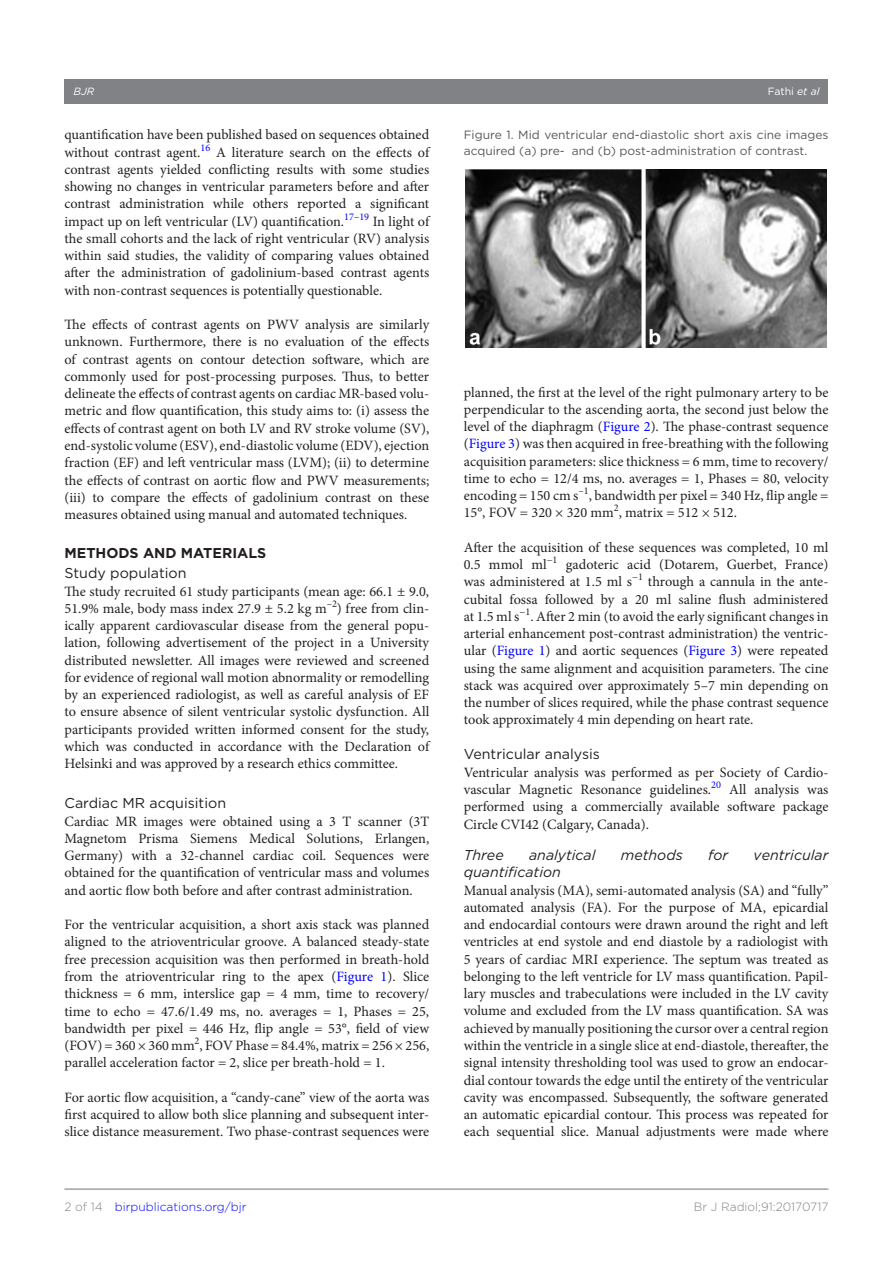
<style>
.page{position:relative;width:893px;height:1263px;background:#fff}
.page>*{position:absolute;margin:0;border:0;box-sizing:border-box;transform-origin:0 0}
.t1{font:14.25px/17.2px "Minion Pro";color:#231f20;text-align:justify}
.t2{font:14.25px "Gotham";color:#231f20}
.t3{font:italic 14.25px "Gotham";color:#231f20}
.t4{font:700 14.25px "Gotham";color:#231f20}
.t5{font:12px/16.5px "Gotham";color:#57585a}
.t6{font:300 12px "Gotham";color:#00f}
.t7{font:300 12px "Gotham";color:#808285}
.t8{font:10.5px "Gotham";color:#fff}
.t9{font:italic 10.5px "Gotham";color:#fff}
.s1{font-style:italic}
.s2{color:#00f}
.s3{color:#808285}
</style>
<div class="page">
<hr style="left:64px;top:1188px;width:764px;height:2px;background:#808285">
<div style="left:64px;top:79px;width:764px;height:24px;background:#808285"></div>
<img style="left:465px;top:169px;width:362px;height:178px">
<p class="t9" style="left:74px;top:85px;width:22px">BJR</p>
<p class="t8" style="left:768px;top:85px;width:53px">Fathi <span class="s1">et al</span></p>
<p class="t5" style="left:464px;top:126px;width:366px">Figure 1. Mid ventricular end-diastolic short axis cine images acquired (a) pre- and (b) post-administration of contrast.</p>
<p class="t1" style="left:64px;top:126px;width:366px">quantification have been published based on sequences obtained without contrast agent.<sup>16</sup> A literature search on the effects of contrast agents yielded conflicting results with some studies showing no changes in ventricular parameters before and after contrast administration while others reported a significant impact up on left ventricular (LV) quantification.<sup>17–19</sup> In light of the small cohorts and the lack of right ventricular (RV) analysis within said studies, the validity of comparing values obtained after the administration of gadolinium-based contrast agents with non-contrast sequences is potentially questionable.</p>
<p class="t1" style="left:65px;top:316px;width:366px">The effects of contrast agents on PWV analysis are similarly unknown. Furthermore, there is no evaluation of the effects of contrast agents on contour detection software, which are commonly used for post-processing purposes. Thus, to better delineate the effects of contrast agents on cardiac MR-based volu&shy;metric and flow quantification, this study aims to: (i) assess the effects of contrast agent on both LV and RV stroke volume (SV), end-systolic volume (ESV), end-diastolic volume (EDV), ejection fraction (EF) and left ventricular mass (LVM); (ii) to determine the effects of contrast on aortic flow and PWV measurements; (iii) to compare the effects of gadolinium contrast on these measures obtained using manual and automated techniques.</p>
<p class="t4" style="left:65px;top:544px;width:54px">METHODS</p>
<p class="t4" style="left:143px;top:544px;width:89px">AND MATERIA</p>
<p class="t4" style="left:248px;top:544px;width:17px">LS</p>
<p class="t2" style="left:65px;top:563px;width:124px">Study population</p>
<p class="t1" style="left:64px;top:582px;width:366px">The study recruited 61 study participants (mean age: 66.1 ± 9.0, 51.9% male, body mass index 27.9 ± 5.2 kg m<sup>–2</sup>) free from clin&shy;ically apparent cardiovascular disease from the general popu&shy;lation, following advertisement of the project in a University distributed newsletter. All images were reviewed and screened for evidence of regional wall motion abnormality or remodelling by an experienced radiologist, as well as careful analysis of EF to ensure absence of silent ventricular systolic dysfunction. All participants provided written informed consent for the study, which was conducted in accordance with the Declaration of Helsinki and was approved by a research ethics committee.</p>
<p class="t2" style="left:64px;top:793px;width:163px">Cardiac MR acquisition</p>
<p class="t1" style="left:64px;top:812px;width:366px">Cardiac MR images were obtained using a 3 T scanner (3T Magnetom Prisma Siemens Medical Solutions, Erlangen, Germany) with a 32-channel cardiac coil. Sequences were obtained for the quantification of ventricular mass and volumes and aortic flow both before and after contrast administration.</p>
<p class="t1" style="left:64px;top:916px;width:366px">For the ventricular acquisition, a short axis stack was planned aligned to the atrioventricular groove. A balanced steady-state free precession acquisition was then performed in breath-hold from the atrioventricular ring to the apex (<span class="s2">Figure 1</span>). Slice thickness = 6 mm, interslice gap = 4 mm, time to recovery/ time to echo = 47.6/1.49 ms, no. averages = 1, Phases = 25, bandwidth per pixel = 446 Hz, flip angle = 53°, field of view (FOV) = 360 × 360 mm<sup>2</sup>, FOV Phase = 84.4%, matrix = 256 × 256, parallel acceleration factor = 2, slice per breath-hold = 1.</p>
<p class="t1" style="left:64px;top:1088px;width:366px">For aortic flow acquisition, a “candy-cane” view of the aorta was first acquired to allow both slice planning and subsequent inter&shy;slice distance measurement. Two phase-contrast sequences were</p>
<p class="t1" style="left:464px;top:383px;width:366px">planned, the first at the level of the right pulmonary artery to be perpendicular to the ascending aorta, the second just below the level of the diaphragm (<span class="s2">Figure 2</span>). The phase-contrast sequence (<span class="s2">Figure 3</span>) was then acquired in free-breathing with the following acquisition parameters: slice thickness = 6 mm, time to recovery/ time to echo = 12/4 ms, no. averages = 1, Phases = 80, velocity encoding = 150 cm s<sup>–1</sup>, bandwidth per pixel = 340 Hz, flip angle = 15°, FOV = 320 × 320 mm<sup>2</sup>, matrix = 512 × 512.</p>
<p class="t1" style="left:464px;top:539px;width:366px">After the acquisition of these sequences was completed, 10 ml 0.5 mmol ml<sup>−1</sup> gadoteric acid (Dotarem, Guerbet, France) was administered at 1.5 ml s<sup>−1</sup> through a cannula in the ante&shy;cubital fossa followed by a 20 ml saline flush administered at 1.5 ml s<sup>−1</sup>. After 2 min (to avoid the early significant changes in arterial enhancement post-contrast administration) the ventric&shy;ular (<span class="s2">Figure 1</span>) and aortic sequences (<span class="s2">Figure 3</span>) were repeated using the same alignment and acquisition parameters. The cine stack was acquired over approximately 5–7 min depending on the number of slices required, while the phase contrast sequence took approximately 4 min depending on heart rate.</p>
<p class="t2" style="left:464px;top:745px;width:138px">Ventricular analysis</p>
<p class="t1" style="left:464px;top:764px;width:366px">Ventricular analysis was performed as per Society of Cardio&shy;vascular Magnetic Resonance guidelines.<sup>20</sup> All analysis was performed using a commercially available software package Circle CVI42 (Calgary, Canada).</p>
<p class="t3" style="left:464px;top:847px;width:42px">Three</p>
<p class="t3" style="left:529px;top:847px;width:68px">analytical</p>
<p class="t3" style="left:621px;top:847px;width:63px">methods</p>
<p class="t3" style="left:708px;top:847px;width:22px">for</p>
<p class="t3" style="left:754px;top:847px;width:76px">ventricular</p>
<p class="t3" style="left:464px;top:864px;width:99px">quantification</p>
<p class="t1" style="left:464px;top:881px;width:366px">Manual analysis (MA), semi-automated analysis (SA) and “fully” automated analysis (FA). For the purpose of MA, epicardial and endocardial contours were drawn around the right and left ventricles at end systole and end diastole by a radiologist with 5 years of cardiac MRI experience. The septum was treated as belonging to the left ventricle for LV mass quantification. Papil&shy;lary muscles and trabeculations were included in the LV cavity volume and excluded from the LV mass quantification. SA was achieved by manually positioning the cursor over a central region within the ventricle in a single slice at end-diastole, thereafter, the signal intensity thresholding tool was used to grow an endocar&shy;dial contour towards the edge until the entirety of the ventricular cavity was encompassed. Subsequently, the software generated an automatic epicardial contour. This process was repeated for each sequential slice. Manual adjustments were made where</p>
<p class="t6" style="left:64px;top:1199px;width:183px"><span class="s3">2 of 14</span> birpublications.org/bjr</p>
<p class="t7" style="left:694px;top:1199px;width:136px">Br J Radiol;91:20170717</p>
</div>
